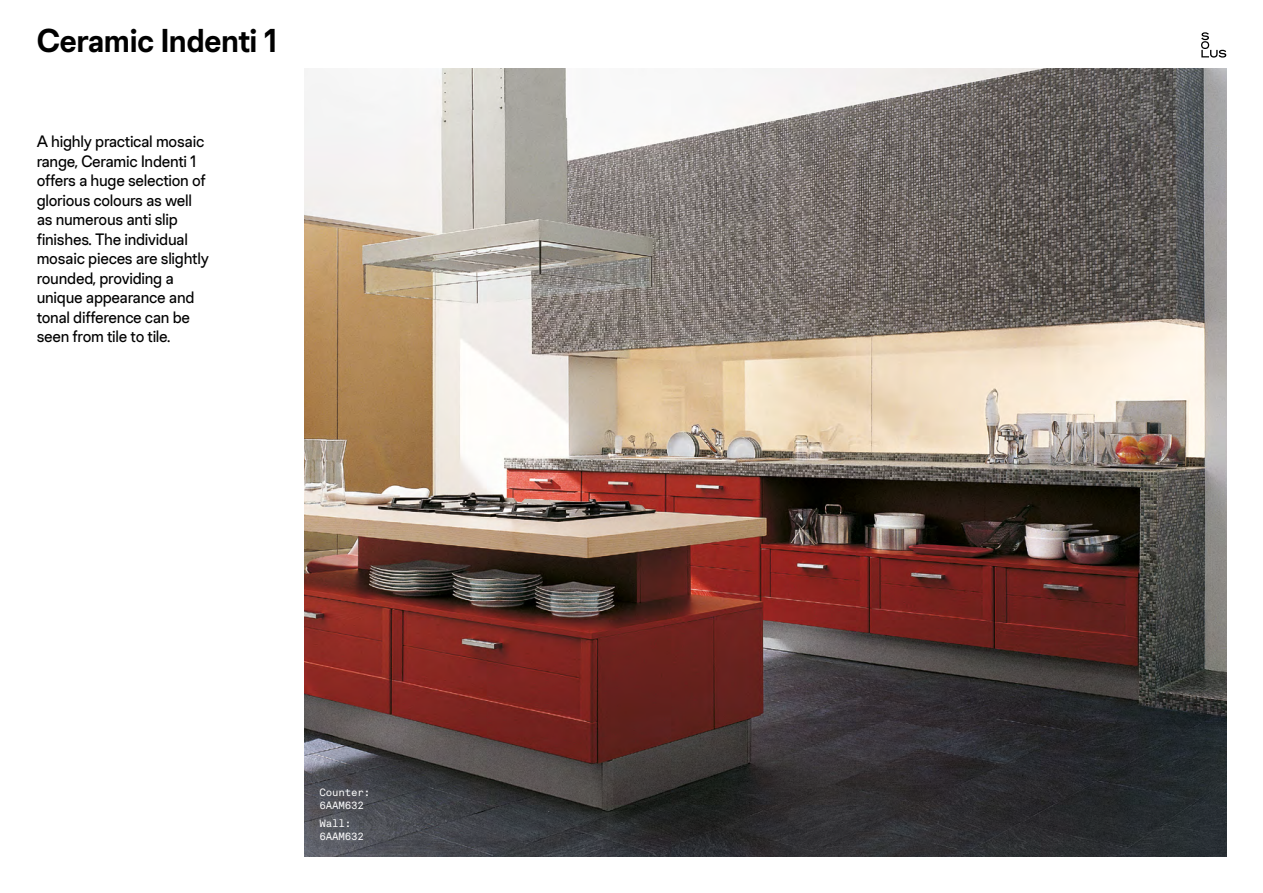
<style>
.page{position:relative;width:1263px;height:893px;background:#fff}
.page>*{position:absolute;margin:0;border:0;box-sizing:border-box;transform-origin:0 0}
.t1{font:600 33px "Chromatic Pro Grotesque";letter-spacing:-.02em;color:#000}
.t2{font:16.5px/19.5px "Chromatic Pro Grotesque";letter-spacing:-.015em;color:#000}
.t3{font:10.5px/13.5px "Akkurat Mono LL";letter-spacing:-.015em;color:#fff}
</style>
<div class="page">
<img style="left:305px;top:69px;width:921px;height:787px">
<svg style="left:1201px;top:32px;width:25px;height:26px"></svg>
<h1 class="t1" style="left:37px;top:20px;width:242px">Ceramic Indenti 1</h1>
<p class="t2" style="left:37px;top:131px;width:174px">A highly practical mosaic range, Ceramic Indenti 1 offers a huge selection of glorious colours as well as numerous anti slip finishes. The individual mosaic pieces are slightly rounded, providing a unique appearance and tonal difference can be seen from tile to tile.</p>
<p class="t3" style="left:319px;top:785px;width:52px">Counter:<br>6AAM632</p>
<p class="t3" style="left:319px;top:816px;width:46px">Wall:<br>6AAM632</p>
</div>
